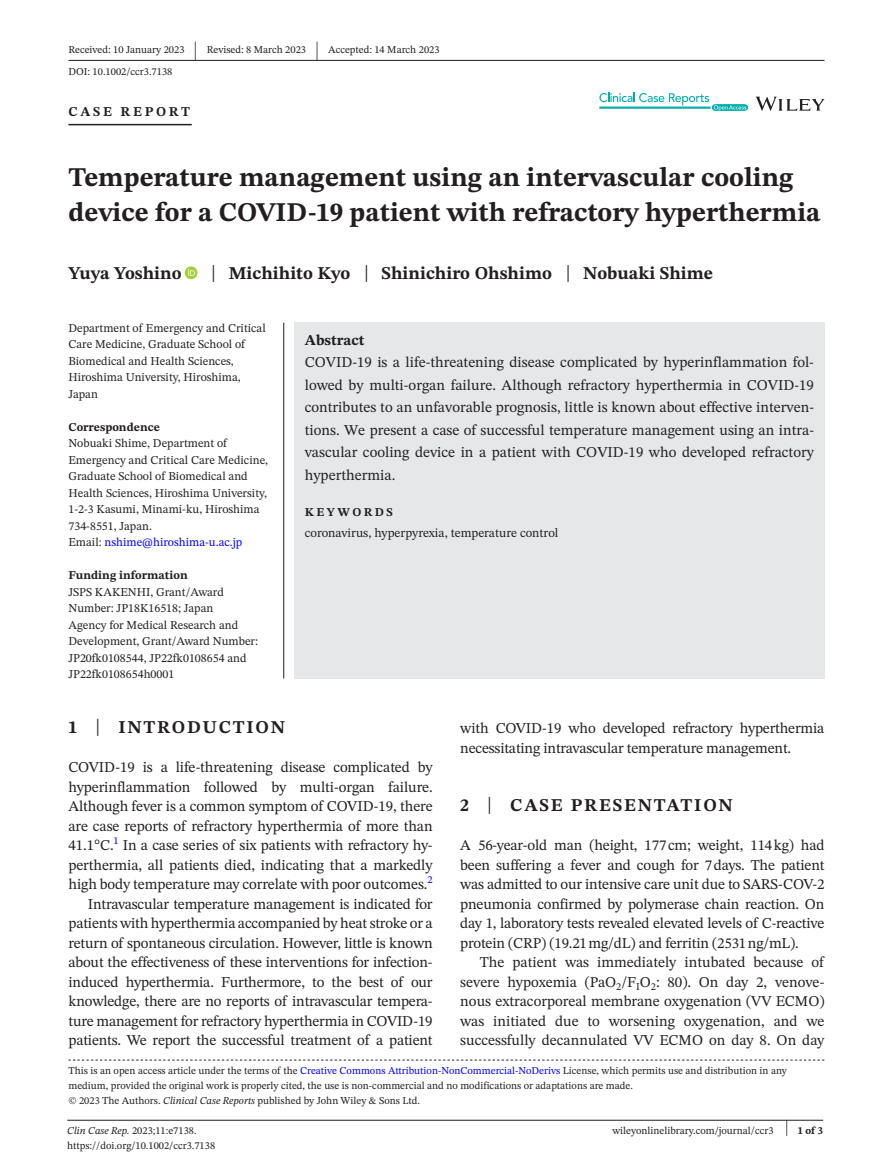
<style>
.page{position:relative;width:893px;height:1174px;background:#fff}
.page>*{position:absolute;margin:0;border:0;box-sizing:border-box;transform-origin:0 0}
.t1{font:700 27px/34.5px "STIX Two Text";color:#231f20}
.t2{font:25.65px "STIX Two Text";color:#231f20;scale:.49 1}
.t3{font:700 18px "STIX Two Text";color:#231f20}
.t4{font:700 18px "STIX Two Text";letter-spacing:.1em;color:#231f20}
.t5{font:15px/19.5px "STIX Two Text";letter-spacing:-.01em;color:#231f20;text-align:justify}
.t6{font:700 15px "STIX Two Text";color:#231f20}
.t7{font:700 13.5px "STIX Two Text";letter-spacing:.2em;color:#231f20}
.t8{font:12.75px "STIX Two Text";color:#231f20}
.t9{font:12px/16.5px "STIX Two Text";color:#231f20}
.t10{font:700 12px "STIX Two Text";color:#231f20}
.t11{font:700 12px "STIX Two Text";letter-spacing:.2em;color:#231f20}
.t12{font:10.5px/15px "STIX Two Text";color:#231f20}
.t13{font:700 10.5px "STIX Two Text";color:#231f20}
.t14{font:10.5px "STIX Two Text";color:#00f}
.s1{font-weight:400;font-size:23.4px}
.s2{color:#00f}
.s3{font-weight:400;font-size:23.7px}
.s4{font-style:italic}
.s5{font-weight:400;font-size:22.2px}
</style>
<div class="page">
<hr style="left:67px;top:1119px;width:756px;height:1px;background:#231f20">
<svg style="left:756px;top:97px;width:68px;height:14px"></svg>
<svg style="left:599px;top:93px;width:149px;height:18px"></svg>
<hr style="left:68px;top:60px;width:756px;height:1px;background:#231f20">
<hr style="left:68px;top:124px;width:124px;height:1px;background:#231f20">
<div style="left:185px;top:266px;width:12px;height:13px;background:#a5cd39;border-radius:50%"></div>
<svg style="left:188px;top:269px;width:7px;height:7px"></svg>
<svg style="left:68px;top:1059px;width:756px;height:1px"></svg>
<hr style="left:283px;top:323px;width:1px;height:355px;background:#231f20">
<div style="left:294px;top:323px;width:530px;height:224px;background:#e6e7e9"></div>
<div style="left:294px;top:546px;width:530px;height:132px;background:#e6e7e9"></div>
<p class="t12" style="left:68px;top:42px;width:118px">Received: 10 January 2023</p>
<h2 class="t2" style="left:194px;top:32px;width:8px">|</h2>
<p class="t12" style="left:207px;top:42px;width:101px">Revised: 8 March 2023</p>
<h2 class="t2" style="left:315px;top:32px;width:8px">|</h2>
<p class="t12" style="left:328px;top:42px;width:113px">Accepted: 14 March 2023</p>
<p class="t12" style="left:68px;top:64px;width:105px">DOI: 10.1002/ccr3.7138</p>
<p class="t7" style="left:68px;top:101px;width:123px">CASE REPORT</p>
<h1 class="t1" style="left:68px;top:161px;width:753px">Temperature management using an intervascular cooling device for a COVID-19 patient with refractory hyperthermia</h1>
<p class="t3" style="left:68px;top:260px;width:115px">Yuya Yoshino</p>
<p class="t3" style="left:211px;top:260px;width:503px"><span class="s1">|</span> Michihito Kyo <span class="s1">|</span> Shinichiro Ohshimo <span class="s1">|</span> Nobuaki Shime</p>
<p class="t9" style="left:68px;top:319px;width:199px">Department of Emergency and Critical<br>Care Medicine, Graduate School of<br>Biomedical and Health Sciences,<br>Hiroshima University, Hiroshima,<br>Japan</p>
<p class="t10" style="left:68px;top:418px;width:93px">Correspondence</p>
<p class="t9" style="left:68px;top:435px;width:201px">Nobuaki Shime, Department of Emergency and Critical Care Medicine, Graduate School of Biomedical and Health Sciences, Hiroshima University, 1-2-3 Kasumi, Minami-ku, Hiroshima 734-8551, Japan.<br>Email: <span class="s2">nshime@hiroshima-u.ac.jp</span></p>
<p class="t10" style="left:68px;top:567px;width:121px">Funding information</p>
<p class="t9" style="left:68px;top:583px;width:191px">JSPS KAKENHI, Grant/Award<br>Number: JP18K16518; Japan<br>Agency for Medical Research and<br>Development, Grant/Award Number:<br>JP20fk0108544, JP22fk0108654 and<br>JP22fk0108654h0001</p>
<p class="t6" style="left:305px;top:329px;width:61px">Abstract</p>
<p class="t5" style="left:305px;top:351px;width:511px;line-height:22.5px">COVID-19 is a life-threatening disease complicated by hyperinflammation fol&shy;lowed by multi-organ failure. Although refractory hyperthermia in COVID-19 contributes to an unfavorable prognosis, little is known about effective interven&shy;tions. We present a case of successful temperature management using an intra&shy;vascular cooling device in a patient with COVID-19 who developed refractory hyperthermia.</p>
<p class="t11" style="left:305px;top:503px;width:90px">KEYWORDS</p>
<p class="t8" style="left:305px;top:523px;width:255px">coronavirus, hyperpyrexia, temperature control</p>
<p class="t4" style="left:68px;top:714px;width:218px">1 <span class="s3">|</span> INTRODUCTION</p>
<p class="t5" style="left:68px;top:757px;width:366px">COVID-19 is a life-threatening disease complicated by hyperinflammation followed by multi-organ failure.<br>Although fever is a common symptom of COVID-19, there are case reports of refractory hyperthermia of more than 41.1°C.</p>
<p class="t14" style="left:114px;top:832px;width:7px">1</p>
<p class="t5" style="left:68px;top:835px;width:366px;text-indent:54px">In a case series of six patients with refractory hy&shy;perthermia, all patients died, indicating that a markedly high body temperature may correlate with poor outcomes.</p>
<p class="t14" style="left:427px;top:871px;width:7px">2</p>
<p class="t5" style="left:68px;top:894px;width:366px;text-indent:20px">Intravascular temperature management is indicated for patients with hyperthermia accompanied by heat stroke or a return of spontaneous circulation. However, little is known about the effectiveness of these interventions for infection&shy;induced hyperthermia. Furthermore, to the best of our knowledge, there are no reports of intravascular tempera&shy;ture management for refractory hyperthermia in COVID-19 patients. We report the successful treatment of a patient</p>
<p class="t5" style="left:460px;top:718px;width:366px">with COVID-19 who developed refractory hyperthermia necessitating intravascular temperature management.</p>
<p class="t4" style="left:460px;top:792px;width:274px">2 <span class="s3">|</span> CASE PRESENTATION</p>
<p class="t5" style="left:460px;top:835px;width:366px">A 56-year-old man (height, 177cm; weight, 114kg) had been suffering a fever and cough for 7days. The patient was admitted to our intensive care unit due to SARS-COV-2 pneumonia confirmed by polymerase chain reaction. On day 1, laboratory tests revealed elevated levels of C-reactive protein (CRP) (19.21mg/dL) and ferritin (2531ng/mL).</p>
<p class="t5" style="left:460px;top:952px;width:366px;text-indent:20px">The patient was immediately intubated because of severe hypoxemia (PaO<sub>2</sub>/F<sub>I</sub>O<sub>2</sub>: 80). On day 2, venove&shy;nous extracorporeal membrane oxygenation (VV ECMO) was initiated due to worsening oxygenation, and we successfully decannulated VV ECMO on day 8. On day</p>
<p class="t12" style="left:68px;top:1063px;width:720px">This is an open access article under the terms of the <span class="s2">Creative Commons Attribution-NonCommercial-NoDerivs</span> License, which permits use and distribution in any medium, provided the original work is properly cited, the use is non-commercial and no modifications or adaptations are made.<br>© 2023 The Authors. <span class="s4">Clinical Case Reports</span> published by John Wiley &amp; Sons Ltd.</p>
<p class="t12" style="left:67px;top:1123px;width:131px"><span class="s4">Clin Case Rep.</span> 2023;11:e7138.</p>
<p class="t13" style="left:785px;top:1123px;width:39px"><span class="s5">|</span> 1 of 3</p>
<p class="t12" style="left:67px;top:1138px;width:150px">https://doi.org/10.1002/ccr3.7138</p>
<p class="t12" style="left:612px;top:1123px;width:163px">wileyonlinelibrary.com/journal/ccr3</p>
</div>
